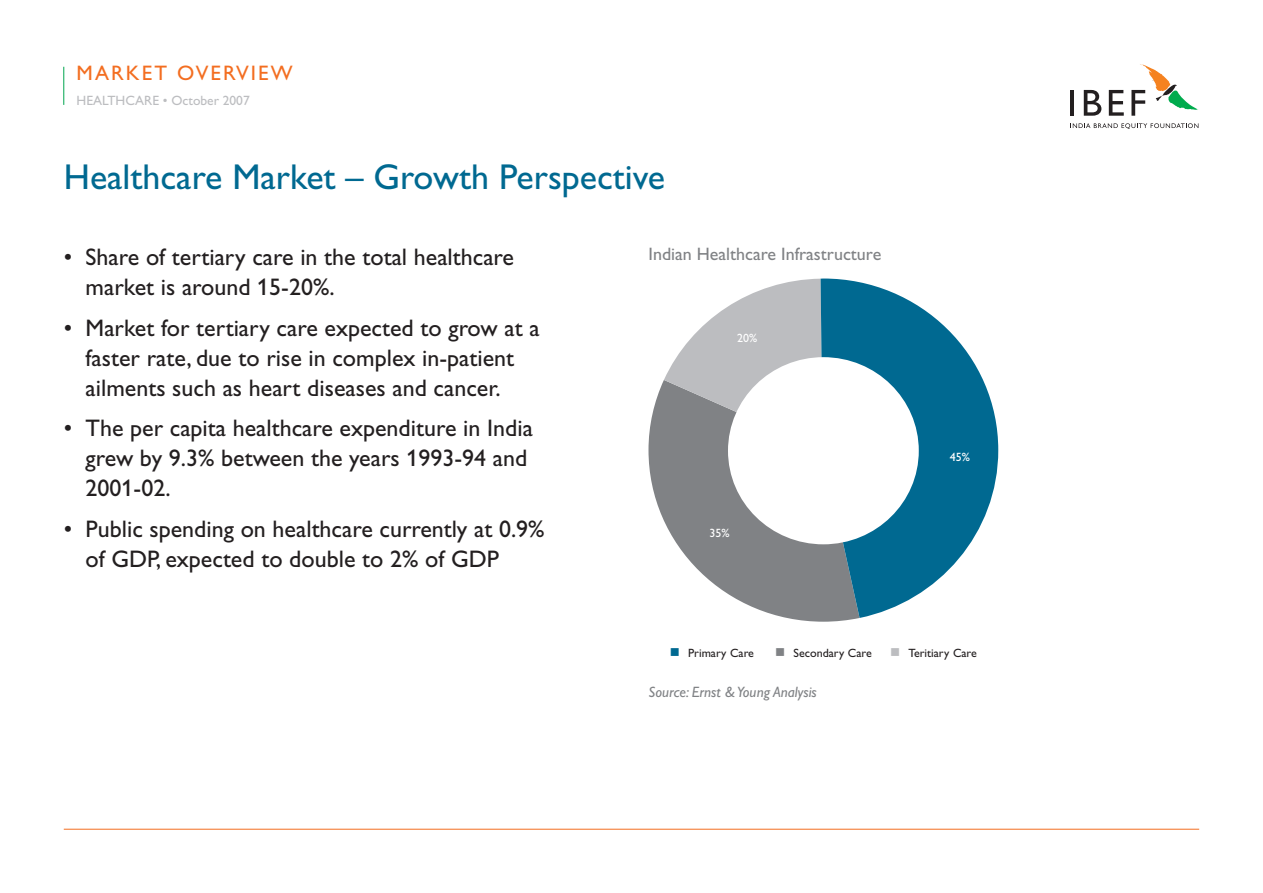
<style>
.page{position:relative;width:1263px;height:893px;background:#fff}
.page>*{position:absolute;margin:0;border:0;box-sizing:border-box;transform-origin:0 0}
.t1{font:36px "Gill Alt One";color:#006991}
.t2{font:24px/30px "Gill Alt One";color:#231f20}
.t3{font:21px "Gill Alt One";letter-spacing:.1em;color:#f36e21}
.t4{font:18px "Gill Alt One";color:#808285}
.t5{font:italic 15px "Gill Alt One";color:#808285}
.t6{font:13.5px "Gill Alt One";color:#bcbdc0}
.t7{font:12px "Gill Alt One";color:#231f20}
.t8{font:12px "Gill Alt One";color:#fff}
.s1{color:#006991}
.s2{color:#808285}
.s3{color:#bcbdc0}
</style>
<div class="page">
<hr style="left:64px;top:67px;width:1px;height:38px;background:#00a54f">
<hr style="left:1070px;top:90px;width:4px;height:26px;background:#231f20">
<svg style="left:1084px;top:90px;width:17px;height:26px"></svg>
<svg style="left:1109px;top:90px;width:15px;height:26px"></svg>
<svg style="left:1070px;top:123px;width:128px;height:6px"></svg>
<svg style="left:1131px;top:64px;width:68px;height:52px"></svg>
<svg style="left:648px;top:380px;width:211px;height:242px;fill:#808285"></svg>
<svg style="left:664px;top:279px;width:156px;height:171px"></svg>
<svg style="left:820px;top:279px;width:178px;height:339px;fill:#006991"></svg>
<div style="left:728px;top:357px;width:191px;height:187px;background:#fff;border-radius:50%"></div>
<hr style="left:64px;top:829px;width:1135px;height:1px;background:#f36e21">
<p class="t3" style="left:77px;top:61px;width:218px">MARKET OVERVIEW</p>
<p class="t6" style="left:77px;top:92px;width:175px">HEALTHCARE • October 2007</p>
<h1 class="t1" style="left:64px;top:156px;width:603px">Healthcare Market – Growth Perspective</h1>
<p class="t2" style="left:86px;top:242px;width:430px;text-indent:-22px">• Share of tertiary care in the total healthcare market is around 15-20%.</p>
<p class="t2" style="left:86px;top:313px;width:456px;text-indent:-22px">• Market for tertiary care expected to grow at a faster rate, due to rise in complex in-patient ailments such as heart diseases and cancer.</p>
<p class="t2" style="left:86px;top:413px;width:449px;text-indent:-22px">• The per capita healthcare expenditure in India grew by 9.3% between the years 1993-94 and<br>2001-02.</p>
<p class="t2" style="left:86px;top:514px;width:460px;text-indent:-22px">• Public spending on healthcare currently at 0.9% of GDP, expected to double to 2% of GDP</p>
<p class="t4" style="left:648px;top:244px;width:234px">Indian Healthcare Infrastructure</p>
<p class="t8" style="left:737px;top:331px;width:22px">20%</p>
<p class="t8" style="left:709px;top:526px;width:22px">35%</p>
<p class="t8" style="left:950px;top:450px;width:22px">45%</p>
<p class="t7" style="left:670px;top:646px;width:86px"><span class="s1">■</span> Primary Care</p>
<p class="t7" style="left:775px;top:646px;width:98px"><span class="s2">■</span> Secondary Care</p>
<p class="t7" style="left:890px;top:646px;width:88px"><span class="s3">■</span> Teritiary Care</p>
<p class="t5" style="left:648px;top:683px;width:170px">Source: Ernst &amp; Young Analysis</p>
</div>
